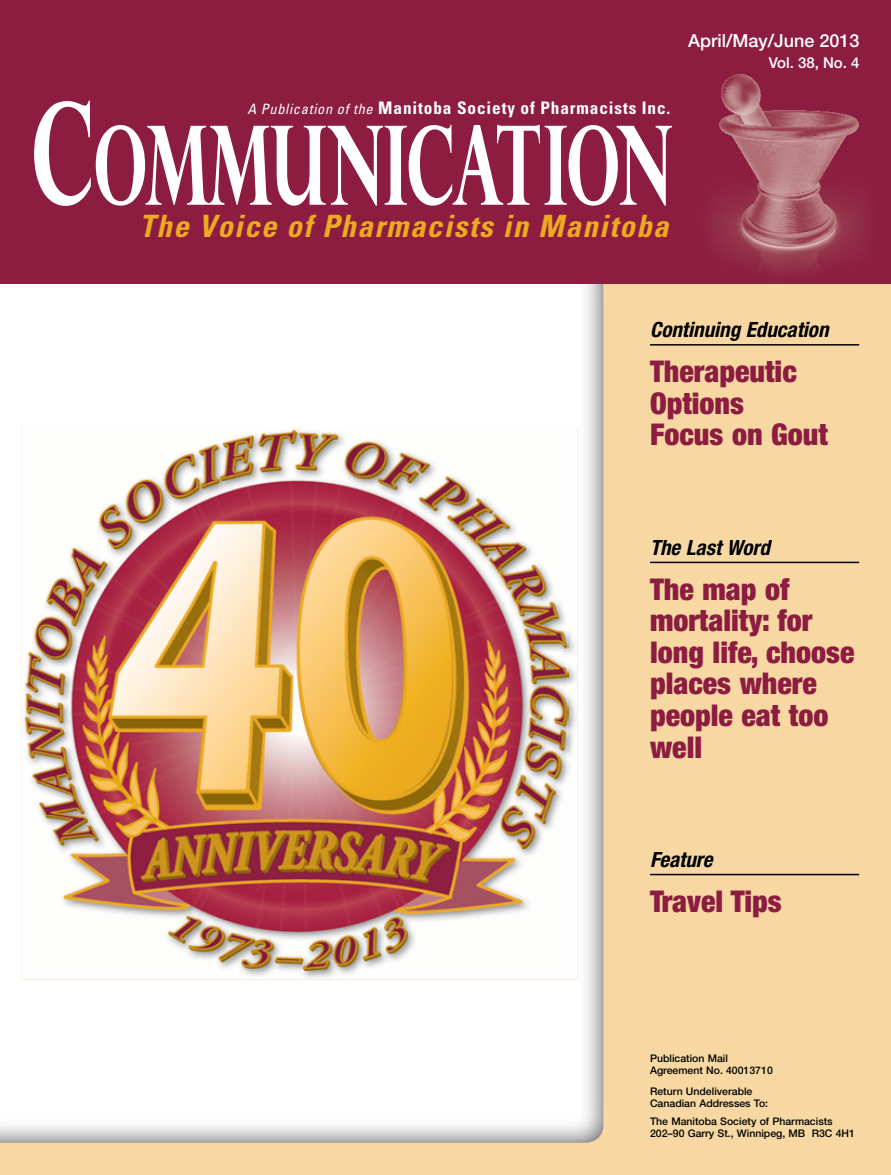
<style>
.page{position:relative;width:891px;height:1175px;background:#fff}
.page>*{position:absolute;margin:0;border:0;box-sizing:border-box;transform-origin:0 0}
.t1{font:700 109.8px "Perpetua Titling";letter-spacing:-.025em;color:#fff;scale:.6 1}
.t2{font:italic 700 condensed 30.75px "Univers";letter-spacing:.05em;color:#ecaa20}
.t3{font:900 condensed 30px/31.5px "Helvetica Neue";color:#8c1c40}
.t4{font:italic 700 condensed 21px "Helvetica Neue";color:#000}
.t5{font:500 18px "Helvetica Neue";color:#fff}
.t6{font:700 condensed 17.25px "Univers";letter-spacing:.05em;color:#fff}
.t7{font:500 15px "Helvetica Neue";color:#fff}
.t8{font:500 10.5px/12.8px "Helvetica Neue";color:#000}
.s1{font-size:142.8px}
.s2{font-weight:400;font-style:italic;font-size:14.25px}
</style>
<div class="page">
<div style="left:0;top:284px;width:891px;height:890px;background:#f7d8a3"></div>
<div style="left:0;top:257px;width:605px;height:885px;background:#000;opacity:.75"></div>
<div style="left:0;top:0;width:891px;height:284px;background:#8c1c40"></div>
<img style="left:709px;top:74px;width:159px;height:201px">
<hr style="left:650px;top:344px;width:209px;height:1px;background:#000">
<hr style="left:650px;top:561px;width:209px;height:2px;background:#000">
<hr style="left:650px;top:873px;width:209px;height:2px;background:#000">
<h1 class="t1" style="left:31px;top:97px;width:1071px"><span class="s1">C</span>OMMUNICATION</h1>
<h2 class="t2" style="left:140px;top:207px;width:531px">The Voice of Pharmacists in Manitoba</h2>
<h3 class="t6" style="left:248px;top:98px;width:424px"><span class="s2">A Publication of the</span> Manitoba Society of Pharmacists Inc.</h3>
<h3 class="t5" style="left:688px;top:30px;width:173px">April/May/June 2013</h3>
<h3 class="t7" style="left:769px;top:54px;width:92px">Vol. 38, No. 4</h3>
<h3 class="t4" style="left:650px;top:317px;width:180px">Continuing Education</h3>
<h3 class="t3" style="left:650px;top:355px;width:179px">Therapeutic<br>Options<br>Focus on Gout</h3>
<h3 class="t4" style="left:650px;top:534px;width:121px">The Last Word</h3>
<h3 class="t3" style="left:650px;top:573px;width:206px">The map of mortality: for long life, choose places where people eat too well</h3>
<h3 class="t4" style="left:650px;top:846px;width:64px">Feature</h3>
<h3 class="t3" style="left:650px;top:885px;width:133px">Travel Tips</h3>
<p class="t8" style="left:650px;top:1051px;width:124px">Publication Mail<br>Agreement No. 40013710</p>
<p class="t8" style="left:650px;top:1084px;width:120px">Return Undeliverable<br>Canadian Addresses To:</p>
<p class="t8" style="left:650px;top:1114px;width:206px">The Manitoba Society of Pharmacists<br>202–90 Garry St., Winnipeg, MB R3C 4H1</p>
</div>
